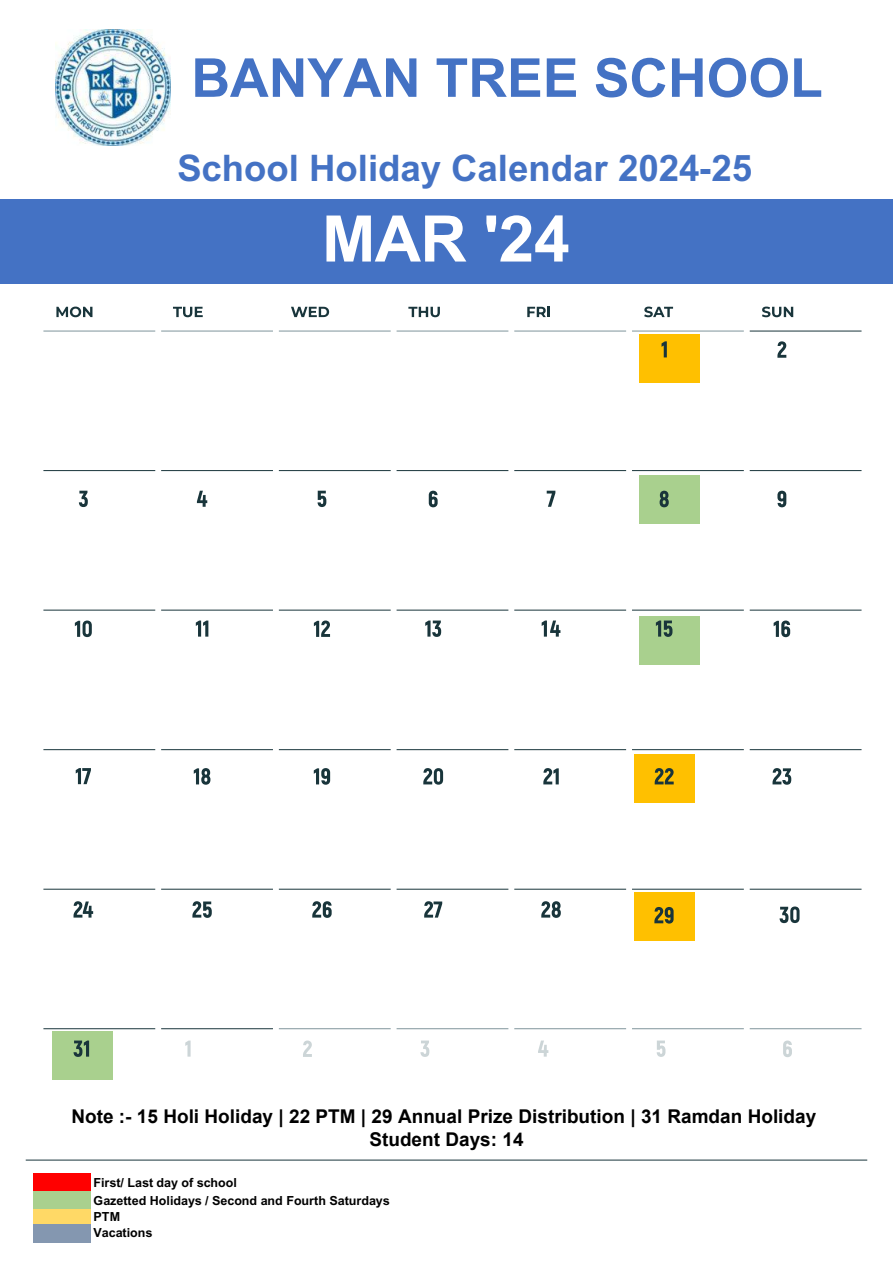
<style>
.page{position:relative;width:893px;height:1263px;background:#fff}
.page>*{position:absolute;margin:0;border:0;box-sizing:border-box;transform-origin:0 0}
.t1{font:700 64.2px "Arial";color:#fff}
.t2{font:700 53.7px "Arial";color:#4472c4}
.t3{font:700 36.6px "Arial";color:#4472c4}
.t4{font:700 19.05px/22.8px "Arial";color:#000;text-align:center}
.t5{font:700 12.6px/17px "Arial";color:#000}
</style>
<div class="page">
<div style="left:639px;top:616px;width:60px;height:49px;background:#a9d08e"></div>
<div style="left:52px;top:1031px;width:60px;height:49px;background:#a9d08e"></div>
<div style="left:639px;top:334px;width:60px;height:49px;background:#ffc000"></div>
<div style="left:634px;top:754px;width:61px;height:49px;background:#ffc000"></div>
<div style="left:634px;top:892px;width:61px;height:49px;background:#ffc000"></div>
<div style="left:0;top:199px;width:893px;height:84px;background:#4472c4"></div>
<hr style="left:26px;top:1160px;width:841px;height:1px;background:#19353b">
<div style="left:34px;top:1173px;width:57px;height:18px;background:#f00"></div>
<div style="left:34px;top:1191px;width:57px;height:18px;background:#a9d08e"></div>
<div style="left:34px;top:1208px;width:57px;height:16px;background:#ffd966"></div>
<div style="left:34px;top:1224px;width:57px;height:19px;background:#8497b0"></div>
<svg style="left:56px;top:307px;width:36px;height:10px"></svg>
<svg style="left:173px;top:307px;width:30px;height:10px"></svg>
<svg style="left:291px;top:307px;width:38px;height:10px"></svg>
<svg style="left:408px;top:307px;width:32px;height:10px"></svg>
<svg style="left:527px;top:307px;width:23px;height:10px"></svg>
<svg style="left:644px;top:307px;width:29px;height:10px"></svg>
<svg style="left:762px;top:307px;width:31px;height:10px"></svg>
<hr style="left:43px;top:331px;width:112px;height:1px;background:#7f959b">
<hr style="left:161px;top:331px;width:112px;height:1px;background:#7f959b">
<hr style="left:279px;top:331px;width:112px;height:1px;background:#7f959b">
<hr style="left:397px;top:331px;width:111px;height:1px;background:#7f959b">
<hr style="left:750px;top:331px;width:111px;height:1px;background:#19353b">
<hr style="left:514px;top:331px;width:112px;height:1px;background:#7f959b">
<hr style="left:632px;top:331px;width:112px;height:1px;background:#7f959b">
<hr style="left:43px;top:470px;width:112px;height:1px;background:#19353b">
<hr style="left:161px;top:470px;width:112px;height:1px;background:#19353b">
<hr style="left:279px;top:470px;width:112px;height:1px;background:#19353b">
<hr style="left:397px;top:470px;width:111px;height:1px;background:#19353b">
<hr style="left:750px;top:470px;width:111px;height:1px;background:#19353b">
<hr style="left:514px;top:470px;width:112px;height:1px;background:#19353b">
<hr style="left:632px;top:470px;width:112px;height:1px;background:#19353b">
<hr style="left:43px;top:610px;width:112px;height:1px;background:#19353b">
<hr style="left:161px;top:610px;width:112px;height:1px;background:#19353b">
<hr style="left:279px;top:610px;width:112px;height:1px;background:#19353b">
<hr style="left:397px;top:610px;width:111px;height:1px;background:#19353b">
<hr style="left:750px;top:610px;width:111px;height:1px;background:#19353b">
<hr style="left:514px;top:610px;width:112px;height:1px;background:#19353b">
<hr style="left:632px;top:610px;width:112px;height:1px;background:#19353b">
<hr style="left:43px;top:749px;width:112px;height:1px;background:#19353b">
<hr style="left:161px;top:749px;width:112px;height:1px;background:#19353b">
<hr style="left:279px;top:749px;width:112px;height:1px;background:#19353b">
<hr style="left:397px;top:749px;width:111px;height:1px;background:#19353b">
<hr style="left:750px;top:749px;width:111px;height:1px;background:#19353b">
<hr style="left:514px;top:749px;width:112px;height:1px;background:#19353b">
<hr style="left:632px;top:749px;width:112px;height:1px;background:#19353b">
<hr style="left:43px;top:889px;width:112px;height:1px;background:#19353b">
<hr style="left:161px;top:889px;width:112px;height:1px;background:#19353b">
<hr style="left:279px;top:889px;width:112px;height:1px;background:#19353b">
<hr style="left:397px;top:889px;width:111px;height:1px;background:#19353b">
<hr style="left:750px;top:889px;width:111px;height:1px;background:#19353b">
<hr style="left:514px;top:889px;width:112px;height:1px;background:#19353b">
<hr style="left:632px;top:889px;width:112px;height:1px;background:#19353b">
<hr style="left:43px;top:1028px;width:112px;height:1px;background:#19353b">
<hr style="left:161px;top:1028px;width:112px;height:1px;background:#19353b">
<hr style="left:279px;top:1028px;width:112px;height:1px;background:#7f959b">
<hr style="left:397px;top:1028px;width:111px;height:1px;background:#7f959b">
<hr style="left:750px;top:1028px;width:111px;height:1px;background:#7f959b">
<hr style="left:514px;top:1028px;width:112px;height:1px;background:#7f959b">
<hr style="left:632px;top:1028px;width:112px;height:1px;background:#7f959b">
<svg style="left:661px;top:341px;width:6px;height:16px"></svg>
<svg style="left:425px;top:620px;width:16px;height:17px"></svg>
<svg style="left:542px;top:620px;width:18px;height:17px"></svg>
<svg style="left:656px;top:620px;width:16px;height:17px"></svg>
<svg style="left:774px;top:620px;width:16px;height:17px"></svg>
<svg style="left:76px;top:768px;width:15px;height:16px"></svg>
<svg style="left:194px;top:768px;width:16px;height:17px"></svg>
<svg style="left:314px;top:768px;width:16px;height:17px"></svg>
<svg style="left:423px;top:768px;width:20px;height:17px"></svg>
<svg style="left:543px;top:768px;width:16px;height:16px"></svg>
<svg style="left:655px;top:768px;width:19px;height:16px"></svg>
<svg style="left:772px;top:768px;width:19px;height:17px"></svg>
<svg style="left:74px;top:901px;width:19px;height:16px"></svg>
<svg style="left:192px;top:901px;width:20px;height:17px"></svg>
<svg style="left:312px;top:901px;width:20px;height:17px"></svg>
<svg style="left:424px;top:901px;width:18px;height:16px"></svg>
<svg style="left:541px;top:901px;width:20px;height:17px"></svg>
<svg style="left:654px;top:907px;width:20px;height:16px"></svg>
<svg style="left:779px;top:906px;width:20px;height:17px"></svg>
<svg style="left:74px;top:1040px;width:15px;height:17px"></svg>
<div style="left:639px;top:475px;width:60px;height:49px;background:#a9d08e"></div>
<svg style="left:777px;top:341px;width:9px;height:17px"></svg>
<svg style="left:79px;top:491px;width:9px;height:16px"></svg>
<svg style="left:197px;top:491px;width:10px;height:16px"></svg>
<svg style="left:318px;top:491px;width:8px;height:16px"></svg>
<svg style="left:429px;top:491px;width:9px;height:16px"></svg>
<svg style="left:547px;top:491px;width:8px;height:16px"></svg>
<svg style="left:783px;top:1040px;width:9px;height:17px"></svg>
<svg style="left:660px;top:491px;width:9px;height:16px"></svg>
<svg style="left:777px;top:491px;width:9px;height:16px"></svg>
<svg style="left:75px;top:620px;width:17px;height:17px"></svg>
<svg style="left:196px;top:620px;width:12px;height:17px"></svg>
<svg style="left:314px;top:620px;width:16px;height:17px"></svg>
<svg style="left:185px;top:1040px;width:6px;height:17px"></svg>
<svg style="left:303px;top:1040px;width:9px;height:17px"></svg>
<svg style="left:420px;top:1040px;width:9px;height:17px"></svg>
<svg style="left:538px;top:1040px;width:10px;height:17px"></svg>
<svg style="left:657px;top:1040px;width:8px;height:17px"></svg>
<img style="left:55px;top:30px;width:115px;height:116px">
<h2 class="t2" style="left:191px;top:46px;width:633px">BANYAN TREE SCHOOL</h2>
<h3 class="t3" style="left:177px;top:146px;width:577px">School Holiday Calendar 2024-25</h3>
<h1 class="t1" style="left:322px;top:201px;width:249px">MAR '24</h1>
<p class="t4" style="left:71px;top:1105px;width:746px">Note :- 15 Holi Holiday | 22 PTM | 29 Annual Prize Distribution | 31 Ramdan Holiday<br>Student Days: 14</p>
<p class="t5" style="left:94px;top:1174px;width:298px;line-height:17.5px">First/ Last day of school<br>Gazetted Holidays / Second and Fourth Saturdays</p>
<p class="t5" style="left:94px;top:1208px;width:60px">PTM<br>Vacations</p>
</div>
